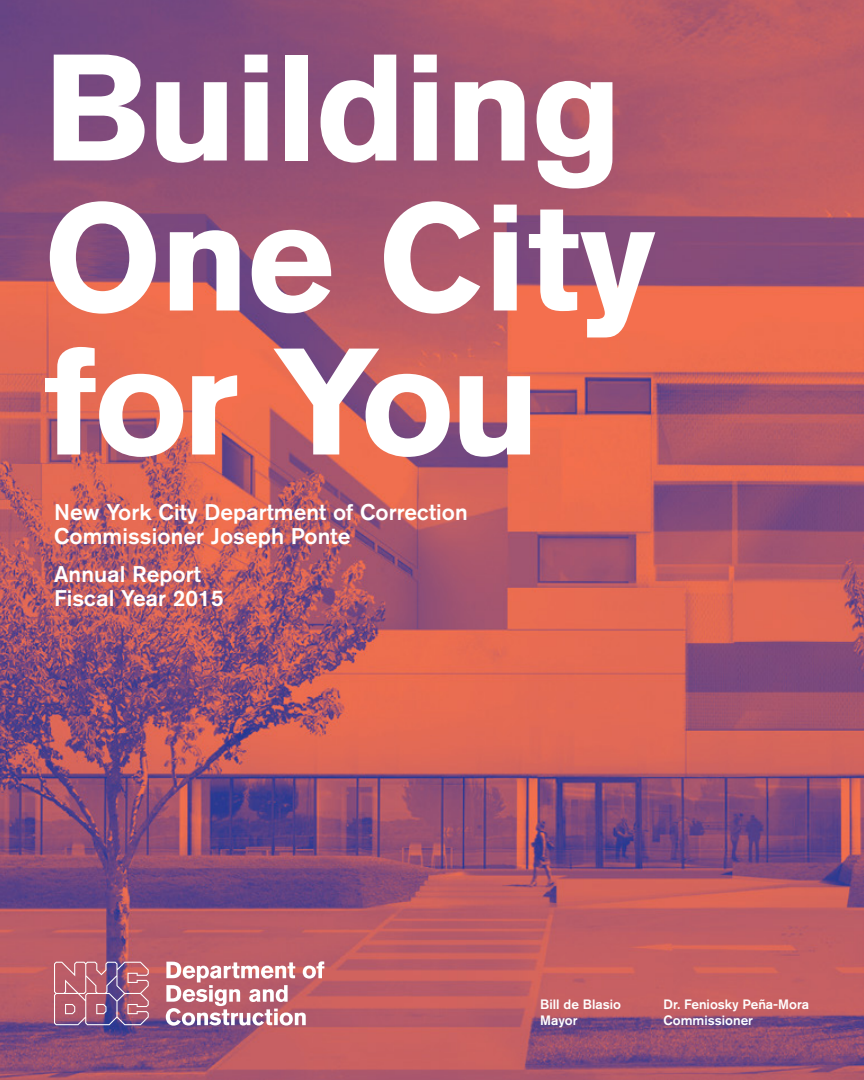
<style>
.page{position:relative;width:864px;height:1080px;background:#fff}
.page>*{position:absolute;margin:0;border:0;box-sizing:border-box;transform-origin:0 0}
.t1{font:700 150px/147px "Akzidenz Grotesk BE";letter-spacing:-.02em;color:#fff}
.t2{font:500 22.5px/24px "Akzidenz Grotesk BE";letter-spacing:.005em;color:#fff}
.t3{font:500 13.5px/16.2px "Akzidenz Grotesk BE";color:#fff}
</style>
<div class="page">
<img style="left:0;top:0;width:864px;height:1080px">
<svg style="left:166px;top:961px;width:158px;height:65px"></svg>
<svg style="left:54px;top:962px;width:95px;height:63px;background:#aa6b83"></svg>
<h1 class="t1" style="left:44px;top:35px;width:613px">Building<br>One City for You</h1>
<p class="t2" style="left:54px;top:500px;width:415px">New York City Department of Correction<br>Commissioner Joseph Ponte</p>
<p class="t2" style="left:54px;top:561px;width:171px">Annual Report<br>Fiscal Year 2015</p>
<p class="t3" style="left:540px;top:996px;width:82px">Bill de Blasio<br>Mayor</p>
<p class="t3" style="left:664px;top:996px;width:147px">Dr. Feniosky Peña-Mora<br>Commissioner</p>
</div>
